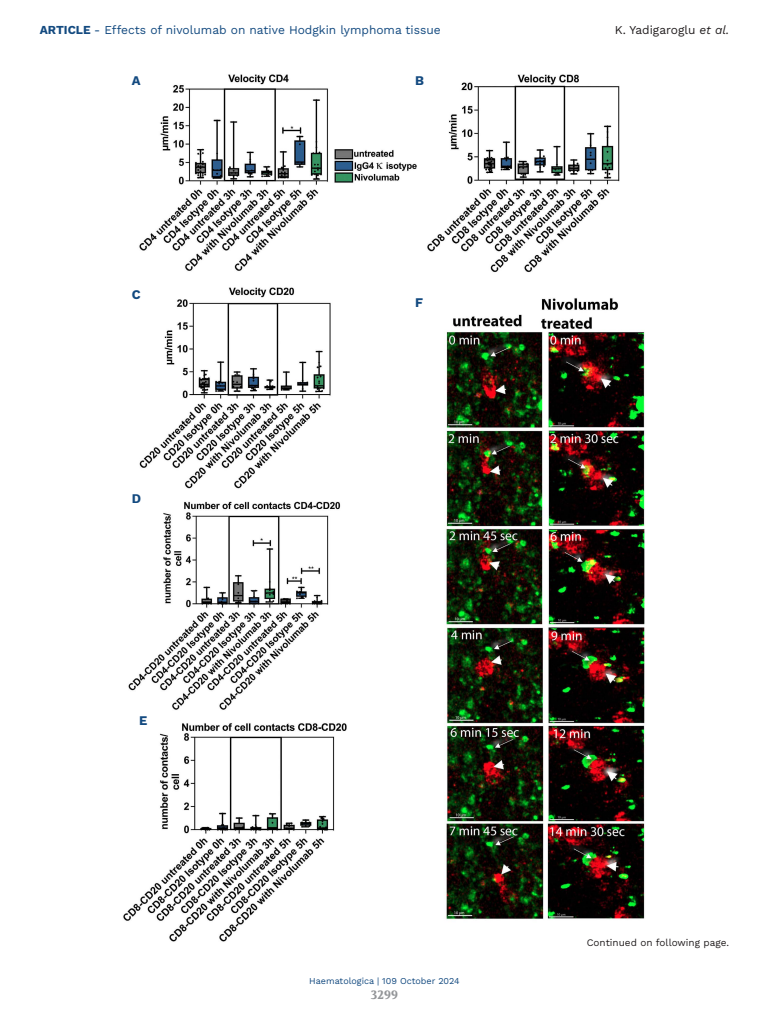
<style>
.page{position:relative;width:769px;height:1024px;background:#fff}
.page>*{position:absolute;margin:0;border:0;box-sizing:border-box;transform-origin:0 0}
.LETTERE_Figure{font:700 13px "Work Sans";color:#134a80}
.t1{font:12px "Work Sans";color:#134a80}
.t2{font:12px "Work Sans";color:#231f20}
.t3{font:700 12px "Volkhov";color:#939598}
.t4{font:10px "Work Sans";color:#231f20}
.t5{font:9px "Work Sans";color:#134a80}
.s1{font-weight:700}
.s2{font-style:italic}
</style>
<div class="page">
<img style="left:123px;top:74px;width:522px;height:868px">
<p class="t1" style="left:40px;top:21px;width:402px"><span class="s1">ARTICLE</span> - Effects of nivolumab on native Hodgkin lymphoma tissue</p>
<p class="t2" style="left:614px;top:21px;width:116px">K. Yadigaroglu <span class="s2">et al.</span></p>
<p class="LETTERE_Figure" style="left:132px;top:73px;width:10px">A</p>
<p class="LETTERE_Figure" style="left:415px;top:73px;width:10px">B</p>
<p class="LETTERE_Figure" style="left:132px;top:287px;width:10px">C</p>
<p class="LETTERE_Figure" style="left:132px;top:490px;width:11px">D</p>
<p class="LETTERE_Figure" style="left:139px;top:713px;width:10px">E</p>
<p class="LETTERE_Figure" style="left:415px;top:295px;width:9px">F</p>
<p class="t5" style="left:309px;top:974px;width:152px">Haematologica | 109 October 2024</p>
<p class="t3" style="left:371px;top:987px;width:28px">3299</p>
<p class="t4" style="left:586px;top:934px;width:144px">Continued on following page.</p>
</div>
